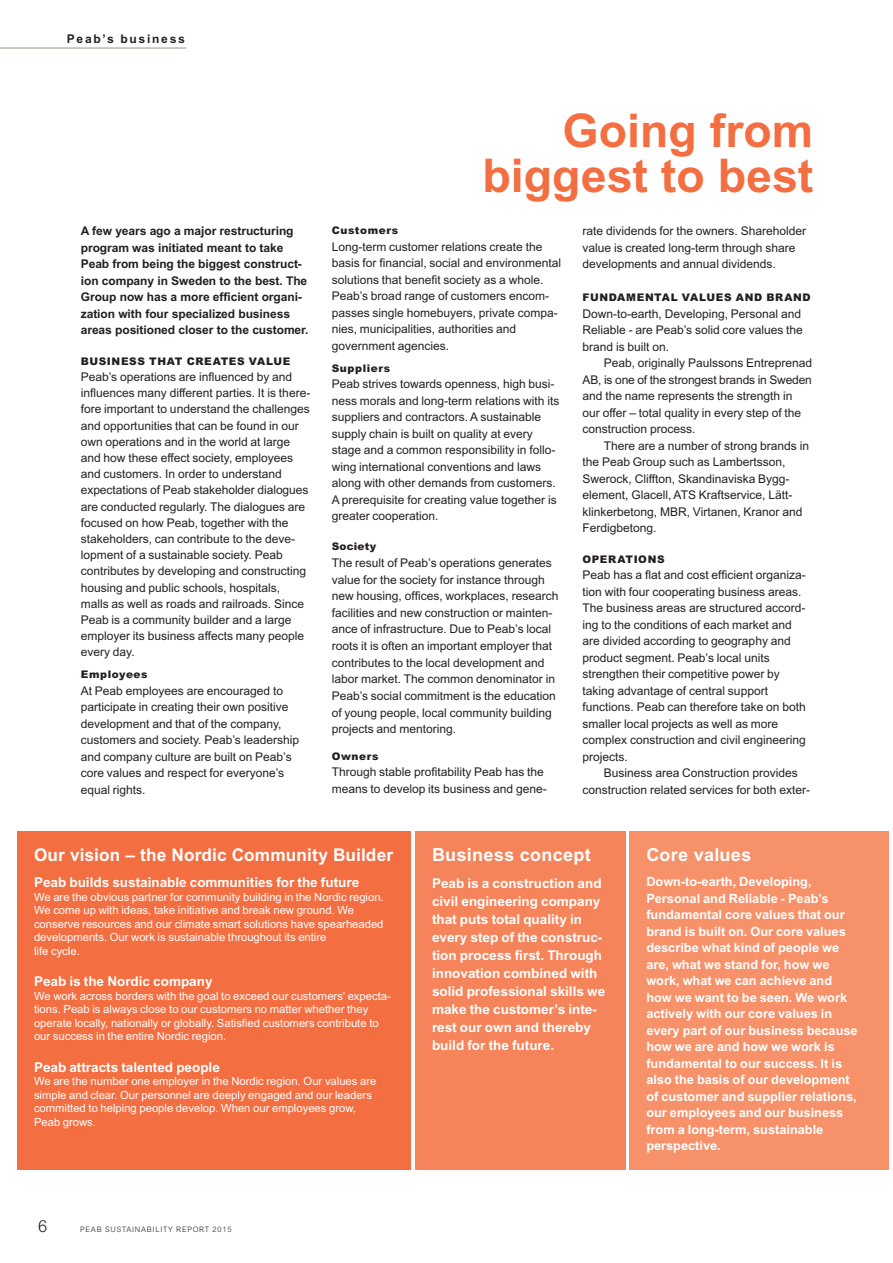
<style>
.page{position:relative;width:893px;height:1263px;background:#fff}
.page>*{position:absolute;margin:0;border:0;box-sizing:border-box;transform-origin:0 0}
.t1{font:700 46.5px/45px "Arial MT Std";color:#f36f42;text-align:right}
.t2{font:700 18px "Arial MT Std";letter-spacing:.015em;color:#fff}
.t3{font:700 17.55px "Arial MT Std";letter-spacing:.01em;color:#fff}
.t4{font:300 16.5px "Arial MT Std";color:#231f20}
.t5{font:700 13.5px/18px "Arial MT Std";color:#fff}
.t6{font:700 12.75px/16.5px "Arial MT Std";color:#fff}
.t7{font:12px/16.5px "Arial MT Std";color:#231f20}
.t8{font:700 12px/16.5px "Arial MT Std";letter-spacing:-.005em;color:#231f20}
.t9{font:700 12px "Arial MT Std";letter-spacing:.15em;color:#231f20}
.t10{font:11.25px/13.5px "Arial MT Std";color:#fff}
.t11{font:900 10.5px "Arial MT Std";letter-spacing:.06em;color:#231f20}
.t12{font:900 10.5px "Arial MT Std";letter-spacing:.02em;color:#231f20}
.t13{font:300 7.5px "Arial MT Std";letter-spacing:.1em;color:#231f20}
</style>
<div class="page">
<div style="left:17px;top:831px;width:394px;height:338px;background:#f36f42"></div>
<div style="left:415px;top:831px;width:210px;height:338px;background:#f5845a"></div>
<div style="left:629px;top:831px;width:260px;height:339px;background:#f69169"></div>
<hr style="left:0;top:47px;width:186px;height:2px;background:#bdb7b3">
<p class="t9" style="left:67px;top:31px;width:120px">Peab’s business</p>
<p class="t8" style="left:81px;top:223px;width:229px">A few years ago a major restructuring program was initiated meant to take Peab from being the biggest construct&shy;ion company in Sweden to the best. The Group now has a more efficient organi&shy;zation with four specialized business areas positioned closer to the customer.</p>
<p class="t11" style="left:81px;top:354px;width:211px">BUSINESS THAT CREATES VALUE</p>
<p class="t7" style="left:81px;top:369px;width:231px">Peab’s operations are influenced by and influences many different parties. It is there&shy;fore important to understand the challenges and opportunities that can be found in our own operations and in the world at large and how these effect society, employees and customers. In order to understand expectations of Peab stakeholder dialogues are conducted regularly. The dialogues are focused on how Peab, together with the stakeholders, can contribute to the deve&shy;lopment of a sustainable society. Peab contributes by developing and constructing housing and public schools, hospitals, malls as well as roads and railroads. Since Peab is a community builder and a large employer its business affects many people every day.</p>
<p class="t11" style="left:81px;top:668px;width:68px">Employees</p>
<p class="t7" style="left:81px;top:682px;width:220px">At Peab employees are encouraged to participate in creating their own positive development and that of the company, customers and society. Peab’s leadership and company culture are built on Peab’s core values and respect for everyone’s equal rights.</p>
<h1 class="t1" style="left:483px;top:108px;width:332px">Going from biggest to best</h1>
<p class="t11" style="left:332px;top:224px;width:68px">Customers</p>
<p class="t7" style="left:332px;top:238px;width:231px">Long-term customer relations create the basis for financial, social and environmental solutions that benefit society as a whole.<br>Peab’s broad range of customers encom&shy;passes single homebuyers, private compa&shy;nies, municipalities, authorities and government agencies.</p>
<p class="t11" style="left:332px;top:361px;width:60px">Suppliers</p>
<p class="t7" style="left:332px;top:376px;width:229px">Peab strives towards openness, high busi&shy;ness morals and long-term relations with its suppliers and contractors. A sustainable supply chain is built on quality at every stage and a common responsibility in follo&shy;wing international conventions and laws along with other demands from customers.<br>A prerequisite for creating value together is greater cooperation.</p>
<p class="t12" style="left:332px;top:540px;width:46px">Society</p>
<p class="t7" style="left:332px;top:554px;width:228px">The result of Peab’s operations generates value for the society for instance through new housing, offices, workplaces, research facilities and new construction or mainten&shy;ance of infrastructure. Due to Peab’s local roots it is often an important employer that contributes to the local development and labor market. The common denominator in Peab’s social commitment is the education of young people, local community building projects and mentoring.</p>
<p class="t11" style="left:332px;top:749px;width:48px">Owners</p>
<p class="t7" style="left:332px;top:764px;width:217px">Through stable profitability Peab has the means to develop its business and gene-</p>
<p class="t7" style="left:583px;top:223px;width:225px">rate dividends for the owners. Shareholder value is created long-term through share developments and annual dividends.</p>
<p class="t11" style="left:583px;top:291px;width:230px">FUNDAMENTAL VALUES AND BRAND</p>
<p class="t7" style="left:583px;top:305px;width:222px">Down-to-earth, Developing, Personal and<br>Reliable - are Peab’s solid core values the brand is built on.</p>
<p class="t7" style="left:583px;top:355px;width:231px;text-indent:21px">Peab, originally Paulssons Entreprenad AB, is one of the strongest brands in Sweden and the name represents the strength in our offer – total quality in every step of the construction process.</p>
<p class="t7" style="left:583px;top:437px;width:228px;text-indent:21px">There are a number of strong brands in the Peab Group such as Lambertsson, Swerock, Cliffton, Skandinaviska Bygg&shy;element, Glacell, ATS Kraftservice, Lätt&shy;klinkerbetong, MBR, Virtanen, Kranor and Ferdigbetong.</p>
<p class="t11" style="left:583px;top:552px;width:84px">OPERATIONS</p>
<p class="t7" style="left:583px;top:567px;width:225px">Peab has a flat and cost efficient organiza&shy;tion with four cooperating business areas.<br>The business areas are structured accord&shy;ing to the conditions of each market and are divided according to geography and product segment. Peab’s local units strengthen their competitive power by taking advantage of central support functions. Peab can therefore take on both smaller local projects as well as more complex construction and civil engineering projects.</p>
<p class="t7" style="left:583px;top:765px;width:229px;text-indent:21px">Business area Construction provides construction related services for both exter-</p>
<h3 class="t3" style="left:34px;top:844px;width:361px">Our vision – the Nordic Community Builder</h3>
<p class="t5" style="left:34px;top:873px;width:327px">Peab builds sustainable communities for the future</p>
<p class="t10" style="left:34px;top:890px;width:351px">We are the obvious partner for community building in the Nordic region.<br>We come up with ideas, take initiative and break new ground. We conserve resources and our climate smart solutions have spearheaded developments. Our work is sustainable throughout its entire<br>life cycle.</p>
<p class="t5" style="left:34px;top:972px;width:180px">Peab is the Nordic company</p>
<p class="t10" style="left:34px;top:989px;width:358px">We work across borders with the goal to exceed our customers’ expecta&shy;tions. Peab is always close to our customers no matter whether they operate locally, nationally or globally. Satisfied customers contribute to our success in the entire Nordic region.</p>
<p class="t5" style="left:34px;top:1058px;width:187px">Peab attracts talented people</p>
<p class="t10" style="left:34px;top:1074px;width:344px">We are the number one employer in the Nordic region. Our values are simple and clear. Our personnel are deeply engaged and our leaders committed to helping people develop. When our employees grow, Peab grows.</p>
<h3 class="t4" style="left:38px;top:1217px;width:11px">6</h3>
<p class="t13" style="left:80px;top:1225px;width:153px">PEAB SUSTAINABILITY REPORT 2015</p>
<h2 class="t2" style="left:432px;top:844px;width:160px">Business concept</h2>
<p class="t5" style="left:432px;top:873px;width:175px">Peab is a construction and civil engineering company that puts total quality in every step of the construc&shy;tion process first. Through innovation combined with solid professional skills we make the customer’s inte&shy;rest our own and thereby build for the future.</p>
<h2 class="t2" style="left:646px;top:844px;width:106px">Core values</h2>
<p class="t6" style="left:646px;top:873px;width:213px">Down-to-earth, Developing,<br>Personal and Reliable - Peab’s fundamental core values that our brand is built on. Our core values describe what kind of people we are, what we stand for, how we work, what we can achieve and how we want to be seen. We work actively with our core values in every part of our business because how we are and how we work is fundamental to our success. It is also the basis of our development of customer and supplier relations, our employees and our business from a long-term, sustainable perspective.</p>
</div>
